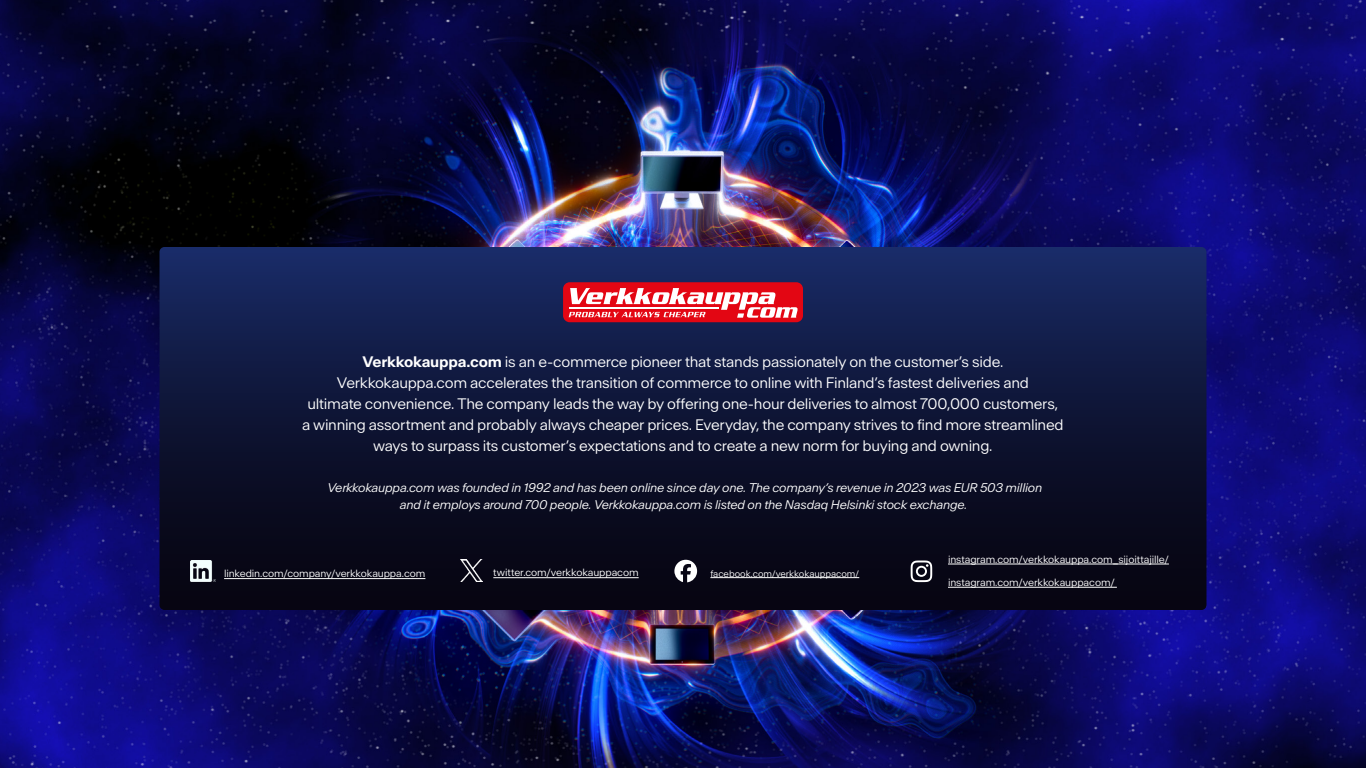
<style>
.page{position:relative;width:1366px;height:768px;background:#fff}
.page>*{position:absolute;margin:0;border:0;box-sizing:border-box;transform-origin:0 0}
.Leipäteksti_ENG{font:300 14.5px/21px "Antarctica";letter-spacing:-.02em;color:#fff;text-align:center}
.Leipäteksti_ENG-2{font:italic 300 12px/17px "Antarctica";letter-spacing:-.015em;color:#fff;text-align:center}
.Linkki_takasivu{font:300 10px "Antarctica";letter-spacing:-.01em;color:#fff}
.Linkki_takasivu-2{font:300 9px "Antarctica";letter-spacing:-.005em;color:#fff}
.s1{font-weight:600}
</style>
<div class="page">
<img style="left:0;top:0;width:1366px;height:768px">
<svg style="left:160px;top:247px;width:1046px;height:363px;background:#0e1435"></svg>
<hr style="left:224px;top:578px;width:201px;height:1px;background:#fff">
<img style="left:191px;top:561px;width:24px;height:21px">
<hr style="left:493px;top:577px;width:146px;height:1px;background:#fff">
<svg style="left:674px;top:560px;width:23px;height:22px"></svg>
<hr style="left:710px;top:577px;width:149px;height:1px;background:#fff">
<svg style="left:911px;top:561px;width:21px;height:21px"></svg>
<hr style="left:948px;top:587px;width:169px;height:1px;background:#fff">
<img style="left:461px;top:560px;width:21px;height:22px">
<hr style="left:948px;top:564px;width:221px;height:1px;background:#fff">
<div style="left:563px;top:282px;width:240px;height:40px;background:#e30613;border-radius:7px"></div>
<svg style="left:569px;top:288px;width:229px;height:30px"></svg>
<p class="Leipäteksti_ENG" style="left:302px;top:352px;width:763px"><span class="s1">Verkkokauppa.com</span> is an e-commerce pioneer that stands passionately on the customer’s side.<br>Verkkokauppa.com accelerates the transition of commerce to online with Finland’s fastest deliveries and<br>ultimate convenience. The company leads the way by offering one-hour deliveries to almost 700,000 customers, a winning assortment and probably always cheaper prices. Everyday, the company strives to find more streamlined ways to surpass its customer’s expectations and to create a new norm for buying and owning.</p>
<p class="Leipäteksti_ENG-2" style="left:327px;top:480px;width:716px">Verkkokauppa.com was founded in 1992 and has been online since day one. The company’s revenue in 2023 was EUR 503 million and it employs around 700 people. Verkkokauppa.com is listed on the Nasdaq Helsinki stock exchange.</p>
<p class="Linkki_takasivu" style="left:224px;top:567px;width:203px">linkedin.com/company/verkkokauppa.com</p>
<p class="Linkki_takasivu" style="left:493px;top:566px;width:147px">twitter.com/verkkokauppacom</p>
<p class="Linkki_takasivu-2" style="left:710px;top:567px;width:150px">facebook.com/verkkokauppacom/</p>
<p class="Linkki_takasivu" style="left:948px;top:552px;width:222px">instagram.com/verkkokauppa.com_sijoittajille/</p>
<p class="Linkki_takasivu" style="left:948px;top:576px;width:168px">instagram.com/verkkokauppacom/</p>
</div>
